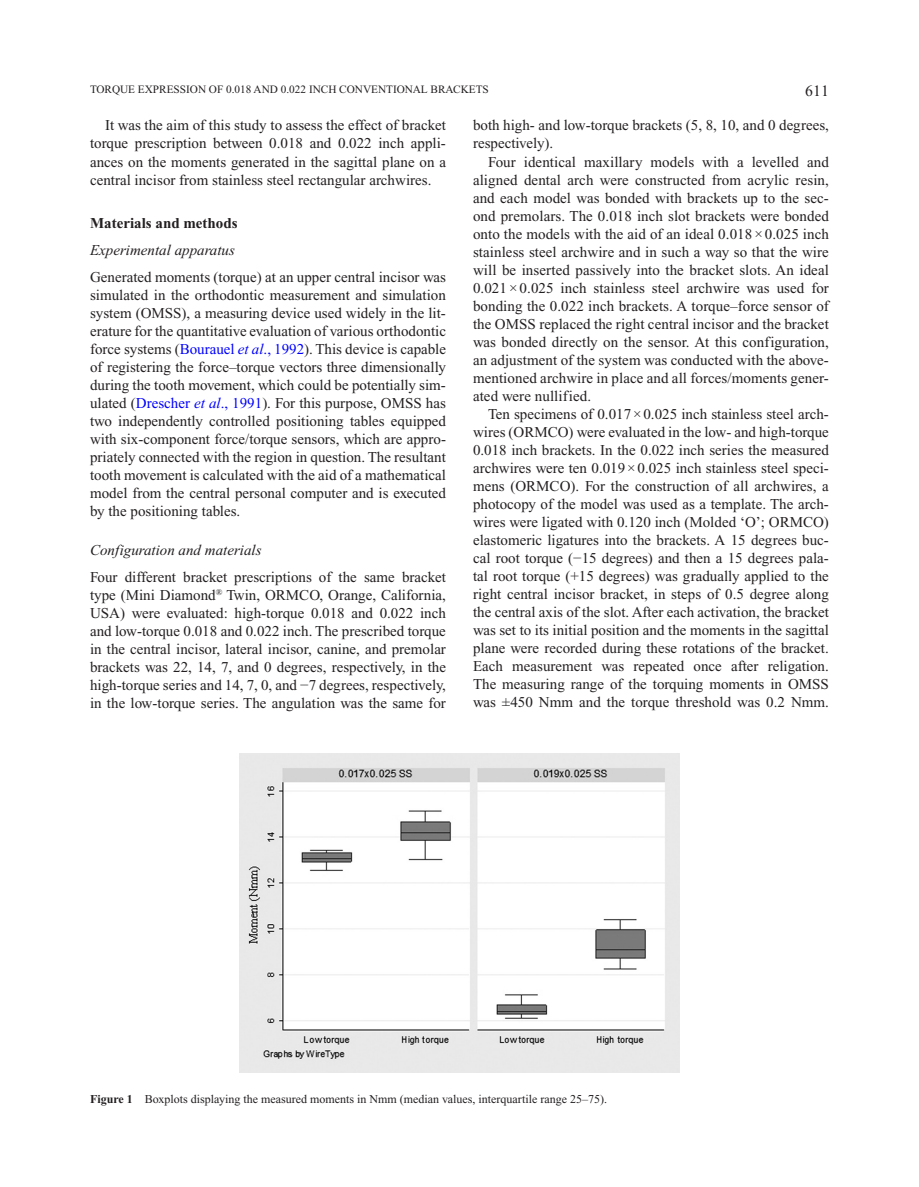
<style>
.page{position:relative;width:919px;height:1187px;background:#fff}
.page>*{position:absolute;margin:0;border:0;box-sizing:border-box;transform-origin:0 0}
.t1{font:15.75px "Times New Roman";color:#231f20}
.t2{font:15px/18px "Times New Roman";color:#231f20;text-align:justify}
.t3{font:italic 15px "Times New Roman";color:#231f20}
.t4{font:700 15px "Times New Roman";color:#231f20}
.t5{font:12px "Times New Roman";color:#231f20}
.t6{font:11.25px "Times New Roman";color:#231f20}
.s1{color:#00f}
.s2{font-style:italic;color:#00f}
.s3{font-weight:700}
</style>
<div class="page">
<img style="left:240px;top:753px;width:439px;height:319px">
<p class="t6" style="left:90px;top:83px;width:400px">TORQUE EXPRESSION OF 0.018 AND 0.022 INCH CONVENTIONAL BRACKETS</p>
<p class="t1" style="left:805px;top:82px;width:25px">611</p>
<p class="t2" style="left:90px;top:116px;width:357px;text-indent:15px">It was the aim of this study to assess the effect of bracket torque prescription between 0.018 and 0.022 inch appli&shy;ances on the moments generated in the sagittal plane on a central incisor from stainless steel rectangular archwires.</p>
<p class="t4" style="left:90px;top:215px;width:149px">Materials and methods</p>
<p class="t3" style="left:90px;top:242px;width:146px">Experimental apparatus</p>
<p class="t2" style="left:90px;top:268px;width:357px">Generated moments (torque) at an upper central incisor was simulated in the orthodontic measurement and simulation system (OMSS), a measuring device used widely in the lit&shy;erature for the quantitative evaluation of various orthodontic force systems (<span class="s1">Bourauel</span> <span class="s2">et al</span><span class="s1">., 1992</span>). This device is capable of registering the force–torque vectors three dimensionally during the tooth movement, which could be potentially sim&shy;ulated (<span class="s1">Drescher</span> <span class="s2">et al</span><span class="s1">., 1991</span>). For this purpose, OMSS has two independently controlled positioning tables equipped with six-component force/torque sensors, which are appro&shy;priately connected with the region in question. The resultant tooth movement is calculated with the aid of a mathematical model from the central personal computer and is executed by the positioning tables.</p>
<p class="t3" style="left:90px;top:542px;width:173px">Configuration and materials</p>
<p class="t2" style="left:90px;top:568px;width:357px">Four different bracket prescriptions of the same bracket type (Mini Diamond<sup>®</sup> Twin, ORMCO, Orange, California, USA) were evaluated: high-torque 0.018 and 0.022 inch and low-torque 0.018 and 0.022 inch. The prescribed torque in the central incisor, lateral incisor, canine, and premolar brackets was 22, 14, 7, and 0 degrees, respectively, in the high-torque series and 14, 7, 0, and −7 degrees, respectively, in the low-torque series. The angulation was the same for</p>
<p class="t2" style="left:473px;top:116px;width:357px">both high- and low-torque brackets (5, 8, 10, and 0 degrees, respectively).</p>
<p class="t2" style="left:473px;top:152px;width:357px;text-indent:15px">Four identical maxillary models with a levelled and aligned dental arch were constructed from acrylic resin, and each model was bonded with brackets up to the sec&shy;ond premolars. The 0.018 inch slot brackets were bonded onto the models with the aid of an ideal 0.018×0.025 inch stainless steel archwire and in such a way so that the wire will be inserted passively into the bracket slots. An ideal 0.021×0.025 inch stainless steel archwire was used for bonding the 0.022 inch brackets. A torque–force sensor of the OMSS replaced the right central incisor and the bracket was bonded directly on the sensor. At this configuration, an adjustment of the system was conducted with the above&shy;mentioned archwire in place and all forces/moments gener&shy;ated were nullified.</p>
<p class="t2" style="left:473px;top:404px;width:357px;text-indent:15px">Ten specimens of 0.017×0.025 inch stainless steel arch&shy;wires (ORMCO) were evaluated in the low- and high-torque 0.018 inch brackets. In the 0.022 inch series the measured archwires were ten 0.019×0.025 inch stainless steel speci&shy;mens (ORMCO). For the construction of all archwires, a photocopy of the model was used as a template. The arch&shy;wires were ligated with 0.120 inch (Molded ‘O’; ORMCO) elastomeric ligatures into the brackets. A 15 degrees buc&shy;cal root torque (−15 degrees) and then a 15 degrees pala&shy;tal root torque (+15 degrees) was gradually applied to the right central incisor bracket, in steps of 0.5 degree along the central axis of the slot. After each activation, the bracket was set to its initial position and the moments in the sagittal plane were recorded during these rotations of the bracket.<br>Each measurement was repeated once after religation.<br>The measuring range of the torquing moments in OMSS was ±450 Nmm and the torque threshold was 0.2 Nmm.</p>
<p class="t5" style="left:90px;top:1092px;width:518px"><span class="s3">Figure 1</span> Boxplots displaying the measured moments in Nmm (median values, interquartile range 25–75).</p>
</div>
